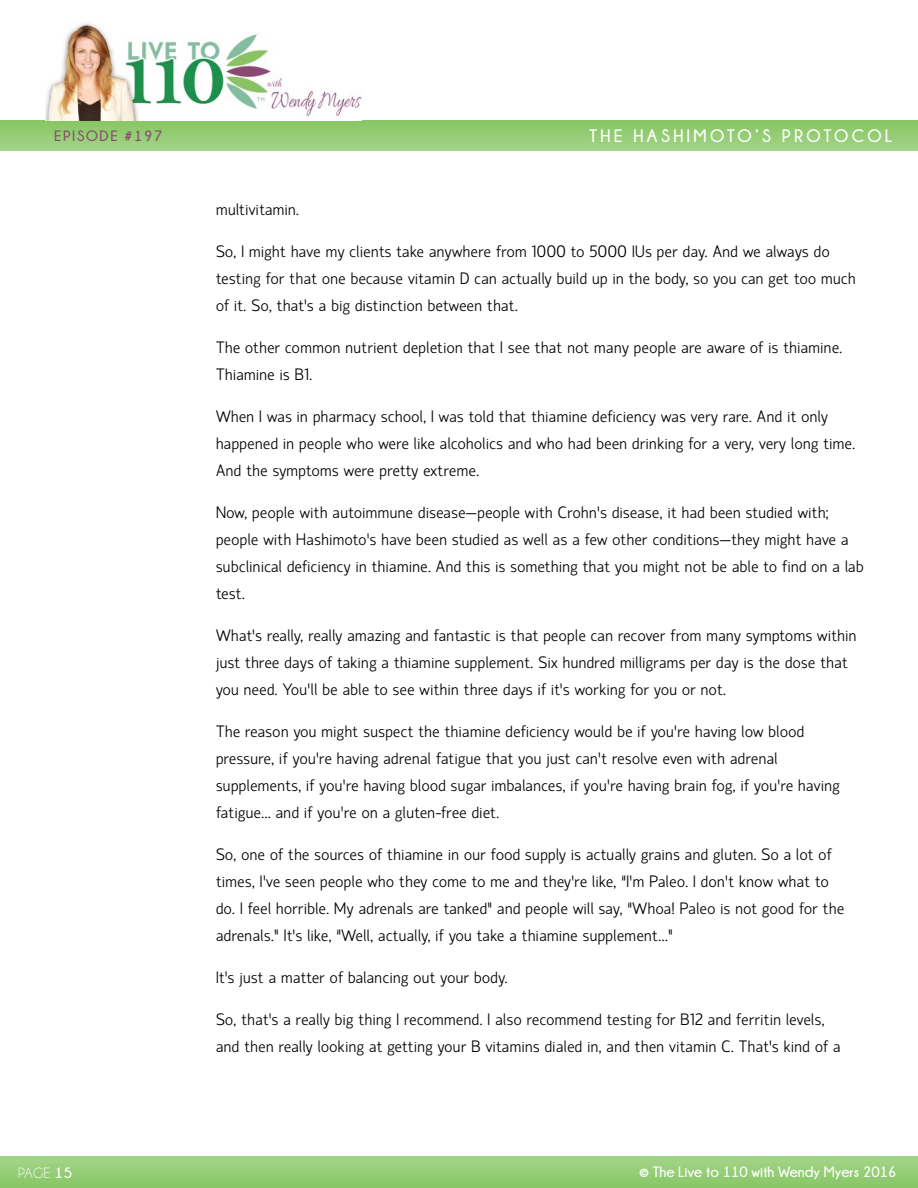
<style>
.page{position:relative;width:918px;height:1188px;background:#fff}
.page>*{position:absolute;margin:0;border:0;box-sizing:border-box;transform-origin:0 0}
.t1{font:700 18px "Champagne&Limousines";letter-spacing:.18em;color:#fff}
.t2{font:300 16.5px/27px "Hattori Hanzo";letter-spacing:.03em;color:#000}
.t3{font:700 15px "Champagne&Limousines";color:#fff}
.t4{font:700 15px "Champagne&Limousines";letter-spacing:.11em;color:#87506d}
.t5{font:15px "Champagne&Limousines";color:#fff}
.s1{font-weight:700}
</style>
<div class="page">
<div style="left:0;top:1156px;width:918px;height:32px;background:linear-gradient(to bottom,#a5d48a,#89c766)"></div>
<div style="left:0;top:121px;width:918px;height:30px;background:linear-gradient(to bottom,#87c664,#a2d387)"></div>
<img style="left:45px;top:23px;width:317px;height:98px">
<p class="t4" style="left:54px;top:128px;width:110px">EPISODE #197</p>
<p class="t1" style="left:589px;top:126px;width:305px">THE HASHIMOTO’S PROTOCOL</p>
<p class="t2" style="left:216px;top:196px;width:84px">multivitamin.</p>
<p class="t2" style="left:216px;top:238px;width:641px">So, I might have my clients take anywhere from 1000 to 5000 IUs per day. And we always do testing for that one because vitamin D can actually build up in the body, so you can get too much of it. So, that’s a big distinction between that.</p>
<p class="t2" style="left:216px;top:334px;width:628px">The other common nutrient depletion that I see that not many people are aware of is thiamine.<br>Thiamine is B1.</p>
<p class="t2" style="left:216px;top:403px;width:641px">When I was in pharmacy school, I was told that thiamine deficiency was very rare. And it only happened in people who were like alcoholics and who had been drinking for a very, very long time.<br>And the symptoms were pretty extreme.</p>
<p class="t2" style="left:216px;top:499px;width:649px">Now, people with autoimmune disease—people with Crohn’s disease, it had been studied with; people with Hashimoto’s have been studied as well as a few other conditions—they might have a subclinical deficiency in thiamine. And this is something that you might not be able to find on a lab test.</p>
<p class="t2" style="left:216px;top:622px;width:642px">What’s really, really amazing and fantastic is that people can recover from many symptoms within just three days of taking a thiamine supplement. Six hundred milligrams per day is the dose that you need. You’ll be able to see within three days if it’s working for you or not.</p>
<p class="t2" style="left:216px;top:718px;width:625px">The reason you might suspect the thiamine deficiency would be if you’re having low blood pressure, if you’re having adrenal fatigue that you just can’t resolve even with adrenal supplements, if you’re having blood sugar imbalances, if you’re having brain fog, if you’re having fatigue… and if you’re on a gluten-free diet.</p>
<p class="t2" style="left:216px;top:841px;width:630px">So, one of the sources of thiamine in our food supply is actually grains and gluten. So a lot of times, I’ve seen people who they come to me and they’re like, “I’m Paleo. I don’t know what to do. I feel horrible. My adrenals are tanked” and people will say, “Whoa! Paleo is not good for the adrenals.” It’s like, “Well, actually, if you take a thiamine supplement…”</p>
<p class="t2" style="left:216px;top:964px;width:293px">It’s just a matter of balancing out your body.</p>
<p class="t2" style="left:216px;top:1006px;width:626px">So, that’s a really big thing I recommend. I also recommend testing for B12 and ferritin levels, and then really looking at getting your B vitamins dialed in, and then vitamin C. That’s kind of a</p>
<p class="t5" style="left:18px;top:1166px;width:56px">page <span class="s1">15</span></p>
<p class="t3" style="left:640px;top:1163px;width:258px">© THE LIVE TO 110 WITH WENDY MYERS 2016</p>
</div>
